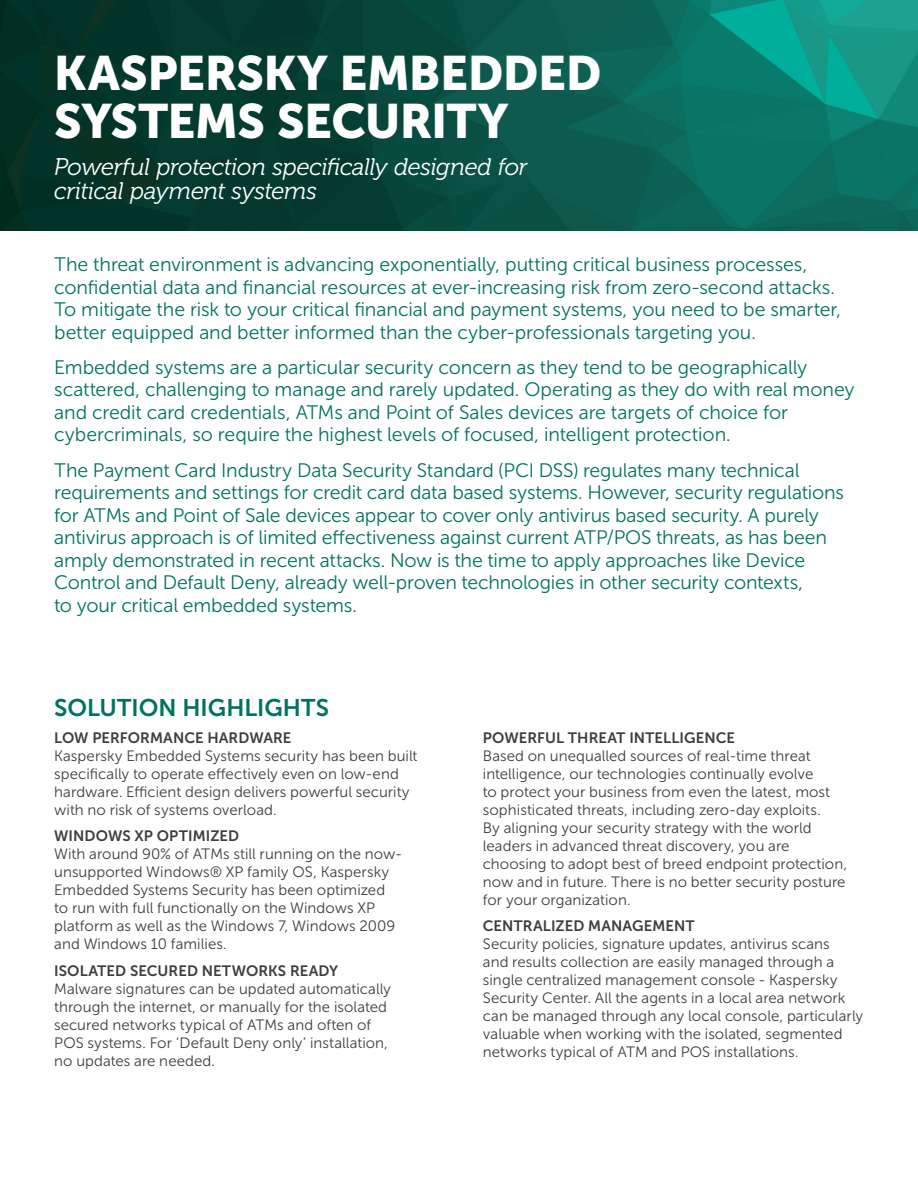
<style>
.page{position:relative;width:918px;height:1188px;background:#fff}
.page>*{position:absolute;margin:0;border:0;box-sizing:border-box;transform-origin:0 0}
.t1{font:48px/48px "Museo Sans Cyrl 900";color:#fff}
.t2{font:italic 24px/24px "Museo Cyrl 300";letter-spacing:-.01em;color:#fff}
.Head1{font:24px "Museo Sans Cyrl 700";color:#007360}
.t3{font:19.5px/22.5px "Museo Sans Cyrl 300";letter-spacing:-.005em;color:#007360}
.Body{font:15px/18px "Museo Sans Cyrl 300";letter-spacing:.005em;color:#3e3e3f}
.Head_3{font:15px "Museo Sans Cyrl 700";letter-spacing:.005em;color:#3e3e3f}
</style>
<div class="page">
<img style="left:0;top:0;width:918px;height:230px">
<p class="t1" style="left:54px;top:49px;width:549px">KASPERSKY EMBEDDED<br>SYSTEMS SECURITY</p>
<p class="t2" style="left:54px;top:155px;width:475px">Powerful protection specifically designed for critical payment systems</p>
<p class="t3" style="left:54px;top:253px;width:789px">The threat environment is advancing exponentially, putting critical business processes, confidential data and financial resources at ever-increasing risk from zero-second attacks.<br>To mitigate the risk to your critical financial and payment systems, you need to be smarter, better equipped and better informed than the cyber-professionals targeting you.</p>
<p class="t3" style="left:54px;top:356px;width:802px">Embedded systems are a particular security concern as they tend to be geographically scattered, challenging to manage and rarely updated. Operating as they do with real money and credit card credentials, ATMs and Point of Sales devices are targets of choice for cybercriminals, so require the highest levels of focused, intelligent protection.</p>
<p class="t3" style="left:54px;top:459px;width:791px">The Payment Card Industry Data Security Standard (PCI DSS) regulates many technical requirements and settings for credit card data based systems. However, security regulations for ATMs and Point of Sale devices appear to cover only antivirus based security. A purely antivirus approach is of limited effectiveness against current ATP/POS threats, as has been amply demonstrated in recent attacks. Now is the time to apply approaches like Device Control and Default Deny, already well-proven technologies in other security contexts,<br>to your critical embedded systems.</p>
<p class="Head1" style="left:54px;top:695px;width:276px">SOLUTION HIGHLIGHTS</p>
<p class="Head_3" style="left:54px;top:729px;width:239px">LOW PERFORMANCE HARDWARE</p>
<p class="Body" style="left:54px;top:747px;width:365px">Kaspersky Embedded Systems security has been built specifically to operate effectively even on low-end hardware. Efficient design delivers powerful security with no risk of systems overload.</p>
<p class="Head_3" style="left:54px;top:828px;width:187px">WINDOWS XP OPTIMIZED</p>
<p class="Body" style="left:54px;top:845px;width:349px">With around 90% of ATMs still running on the now&shy;unsupported Windows® XP family OS, Kaspersky Embedded Systems Security has been optimized to run with full functionally on the Windows XP platform as well as the Windows 7, Windows 2009 and Windows 10 families.</p>
<p class="Head_3" style="left:54px;top:962px;width:285px">ISOLATED SECURED NETWORKS READY</p>
<p class="Body" style="left:54px;top:980px;width:338px">Malware signatures can be updated automatically through the internet, or manually for the isolated secured networks typical of ATMs and often of POS systems. For ‘Default Deny only’ installation, no updates are needed.</p>
<p class="Head_3" style="left:483px;top:729px;width:254px">POWERFUL THREAT INTELLIGENCE</p>
<p class="Body" style="left:483px;top:747px;width:366px">Based on unequalled sources of real-time threat intelligence, our technologies continually evolve<br>to protect your business from even the latest, most sophisticated threats, including zero-day exploits.<br>By aligning your security strategy with the world leaders in advanced threat discovery, you are choosing to adopt best of breed endpoint protection, now and in future. There is no better security posture for your organization.</p>
<p class="Head_3" style="left:483px;top:918px;width:213px">CENTRALIZED MANAGEMENT</p>
<p class="Body" style="left:483px;top:935px;width:382px">Security policies, signature updates, antivirus scans<br>and results collection are easily managed through a single centralized management console - Kaspersky Security Center. All the agents in a local area network can be managed through any local console, particularly valuable when working with the isolated, segmented networks typical of ATM and POS installations.</p>
</div>
